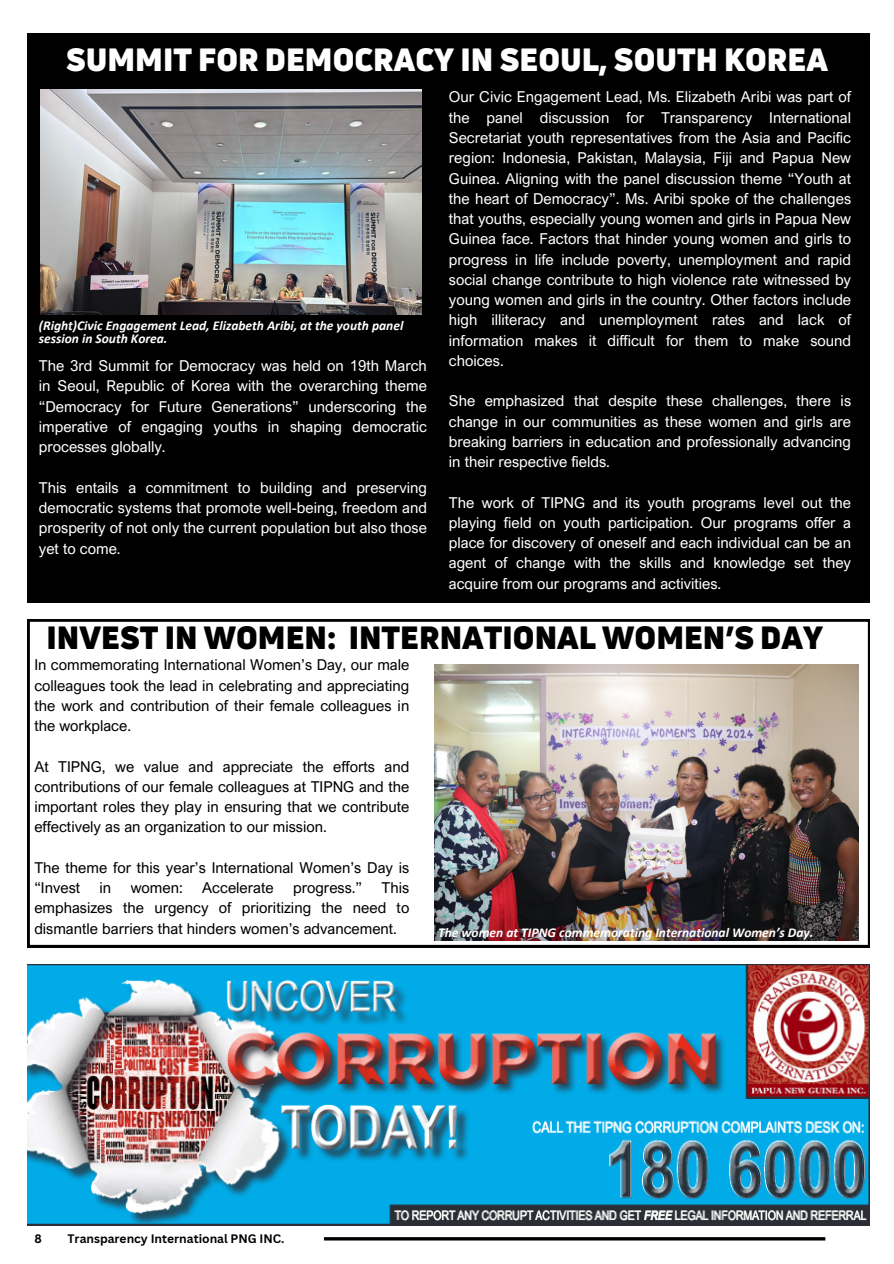
<style>
.page{position:relative;width:894px;height:1264px;background:#fff}
.page>*{position:absolute;margin:0;border:0;box-sizing:border-box;transform-origin:0 0}
.t1{font:900 31.5px "Uni Neue";color:#000}
.t2{font:900 31.5px "Uni Neue";color:#fff}
.t3{font:15px/20.2px "Arial Nova";color:#fff;text-align:justify}
.t4{font:15px/20.2px "Arial Nova";color:#000;text-align:justify}
.t5{font:italic 700 13.5px/13.5px "Calibri";color:#fff}
.t6{font:700 12px "Canva Sans";color:#000}
</style>
<div class="page">
<hr style="left:324px;top:1237px;width:501px;height:3px;background:#000">
<div style="left:28px;top:34px;width:841px;height:568px;background:#000"></div>
<img style="left:41px;top:89px;width:380px;height:225px">
<img style="left:28px;top:964px;width:841px;height:261px">
<svg style="left:28px;top:619px;width:841px;height:328px"></svg>
<img style="left:434px;top:664px;width:423px;height:276px">
<h1 class="t2" style="left:66px;top:38px;width:763px">SUMMIT FOR DEMOCRACY IN SEOUL, SOUTH KOREA</h1>
<p class="t3" style="left:449px;top:87px;width:403px">Our Civic Engagement Lead, Ms. Elizabeth Aribi was part of the panel discussion for Transparency International Secretariat youth representatives from the Asia and Pacific region: Indonesia, Pakistan, Malaysia, Fiji and Papua New Guinea. Aligning with the panel discussion theme “Youth at the heart of Democracy”. Ms. Aribi spoke of the challenges that youths, especially young women and girls in Papua New Guinea face. Factors that hinder young women and girls to progress in life include poverty, unemployment and rapid social change contribute to high violence rate witnessed by young women and girls in the country. Other factors include high illiteracy and unemployment rates and lack of information makes it difficult for them to make sound choices.</p>
<p class="t3" style="left:449px;top:390px;width:403px">She emphasized that despite these challenges, there is change in our communities as these women and girls are breaking barriers in education and professionally advancing in their respective fields.</p>
<p class="t3" style="left:449px;top:492px;width:403px">The work of TIPNG and its youth programs level out the playing field on youth participation. Our programs offer a place for discovery of oneself and each individual can be an agent of change with the skills and knowledge set they acquire from our programs and activities.</p>
<h1 class="t1" style="left:46px;top:616px;width:777px">INVEST IN WOMEN: INTERNATIONAL WOMEN’S DAY</h1>
<p class="t5" style="left:39px;top:319px;width:366px">(Right)Civic Engagement Lead, Elizabeth Aribi, at the youth panel session in South Korea.</p>
<p class="t3" style="left:39px;top:355px;width:389px">The 3rd Summit for Democracy was held on 19th March in Seoul, Republic of Korea with the overarching theme “Democracy for Future Generations” underscoring the imperative of engaging youths in shaping democratic processes globally.</p>
<p class="t3" style="left:39px;top:477px;width:389px">This entails a commitment to building and preserving democratic systems that promote well-being, freedom and prosperity of not only the current population but also those yet to come.</p>
<p class="t4" style="left:34px;top:654px;width:376px">In commemorating International Women’s Day, our male colleagues took the lead in celebrating and appreciating the work and contribution of their female colleagues in the workplace.</p>
<p class="t4" style="left:34px;top:755px;width:376px">At TIPNG, we value and appreciate the efforts and contributions of our female colleagues at TIPNG and the important roles they play in ensuring that we contribute effectively as an organization to our mission.</p>
<p class="t4" style="left:34px;top:857px;width:376px">The theme for this year’s International Women’s Day is “Invest</p>
<p class="t4" style="left:34px;top:877px;width:376px;text-indent:347px">This emphasizes the urgency of prioritizing the need to dismantle barriers that hinders women’s advancement.</p>
<p class="t4" style="left:100px;top:877px;width:13px">in</p>
<p class="t4" style="left:131px;top:877px;width:54px">women:</p>
<p class="t4" style="left:202px;top:877px;width:73px">Accelerate</p>
<p class="t4" style="left:293px;top:877px;width:71px">progress.”</p>
<p class="t5" style="left:438px;top:926px;width:377px">The women at TIPNG commemorating International Women’s Day.</p>
<p class="t6" style="left:34px;top:1229px;width:9px">8</p>
<p class="t6" style="left:67px;top:1229px;width:218px">Transparency International PNG INC.</p>
</div>
